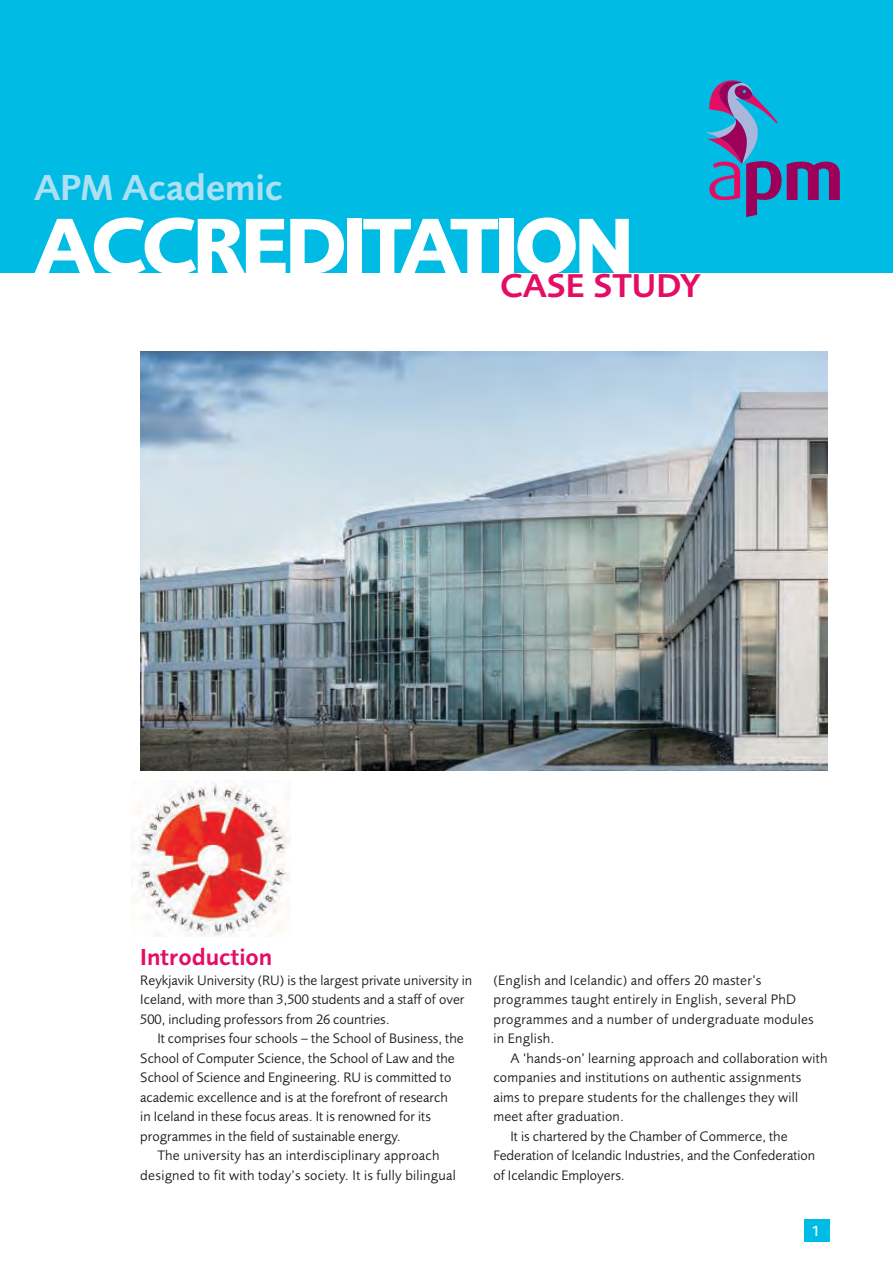
<style>
.page{position:relative;width:893px;height:1263px;background:#fff}
.page>*{position:absolute;margin:0;border:0;box-sizing:border-box;transform-origin:0 0}
.t1{font:700 82.5px "Foundry Sans";letter-spacing:-.06em;color:#fff}
.t2{font:600 37.5px "Foundry Sans";letter-spacing:-.01em;color:#ade0f2}
.t3{font:600 34.2px "Foundry Sans";color:#e50d63}
.t4{font:600 24px "Foundry Sans";color:#e50d63}
.t5{font:500 15px "Foundry Sans";color:#fff}
.t6{font:14.25px/19.5px "Foundry Sans";color:#231f20}
.t7{font:14.25px/19.5px "Foundry Sans";letter-spacing:.02em;color:#231f20}
</style>
<div class="page">
<div style="left:804px;top:1220px;width:25px;height:22px;background:#00bce4"></div>
<div style="left:0;top:0;width:893px;height:273px;background:#00bce4"></div>
<svg style="left:706px;top:80px;width:134px;height:137px"></svg>
<img style="left:140px;top:351px;width:688px;height:419px">
<img style="left:138px;top:781px;width:152px;height:155px">
<h2 class="t2" style="left:34px;top:166px;width:250px">APM Academic</h2>
<h1 class="t1" style="left:34px;top:198px;width:602px">ACCREDITATION</h1>
<h3 class="t3" style="left:500px;top:266px;width:203px">CASE STUDY</h3>
<h3 class="t4" style="left:140px;top:943px;width:134px">Introduction</h3>
<p class="t6" style="left:140px;top:970px;width:333px">Reykjavik University (RU) is the largest private university in<br>Iceland, with more than 3,500 students and a staff of over<br>500, including professors from 26 countries.</p>
<p class="t6" style="left:157px;top:1029px;width:308px">It comprises four schools – the School of Business, the</p>
<p class="t6" style="left:140px;top:1048px;width:316px">School of Computer Science, the School of Law and the</p>
<p class="t6" style="left:140px;top:1068px;width:313px">School of Science and Engineering. RU is committed to</p>
<p class="t6" style="left:140px;top:1087px;width:309px">academic excellence and is at the forefront of research</p>
<p class="t6" style="left:140px;top:1107px;width:292px">in Iceland in these focus areas. It is renowned for its</p>
<p class="t6" style="left:140px;top:1126px;width:262px">programmes in the field of sustainable energy.</p>
<p class="t7" style="left:157px;top:1146px;width:284px">The university has an interdisciplinary approach</p>
<p class="t7" style="left:140px;top:1165px;width:317px">designed to fit with today’s society. It is fully bilingual</p>
<p class="t7" style="left:493px;top:970px;width:322px">(English and Icelandic) and offers 20 master’s programmes taught entirely in English, several PhD programmes and a number of undergraduate modules in English.</p>
<p class="t6" style="left:510px;top:1048px;width:319px">A ‘hands-on’ learning approach and collaboration with</p>
<p class="t6" style="left:493px;top:1068px;width:309px">companies and institutions on authentic assignments</p>
<p class="t6" style="left:493px;top:1087px;width:306px">aims to prepare students for the challenges they will</p>
<p class="t6" style="left:493px;top:1107px;width:132px">meet after graduation.</p>
<p class="t6" style="left:510px;top:1126px;width:279px">It is chartered by the Chamber of Commerce, the</p>
<p class="t6" style="left:493px;top:1146px;width:323px">Federation of Icelandic Industries, and the Confederation</p>
<p class="t6" style="left:493px;top:1165px;width:133px">of Icelandic Employers.</p>
<p class="t5" style="left:812px;top:1222px;width:10px">1</p>
</div>
